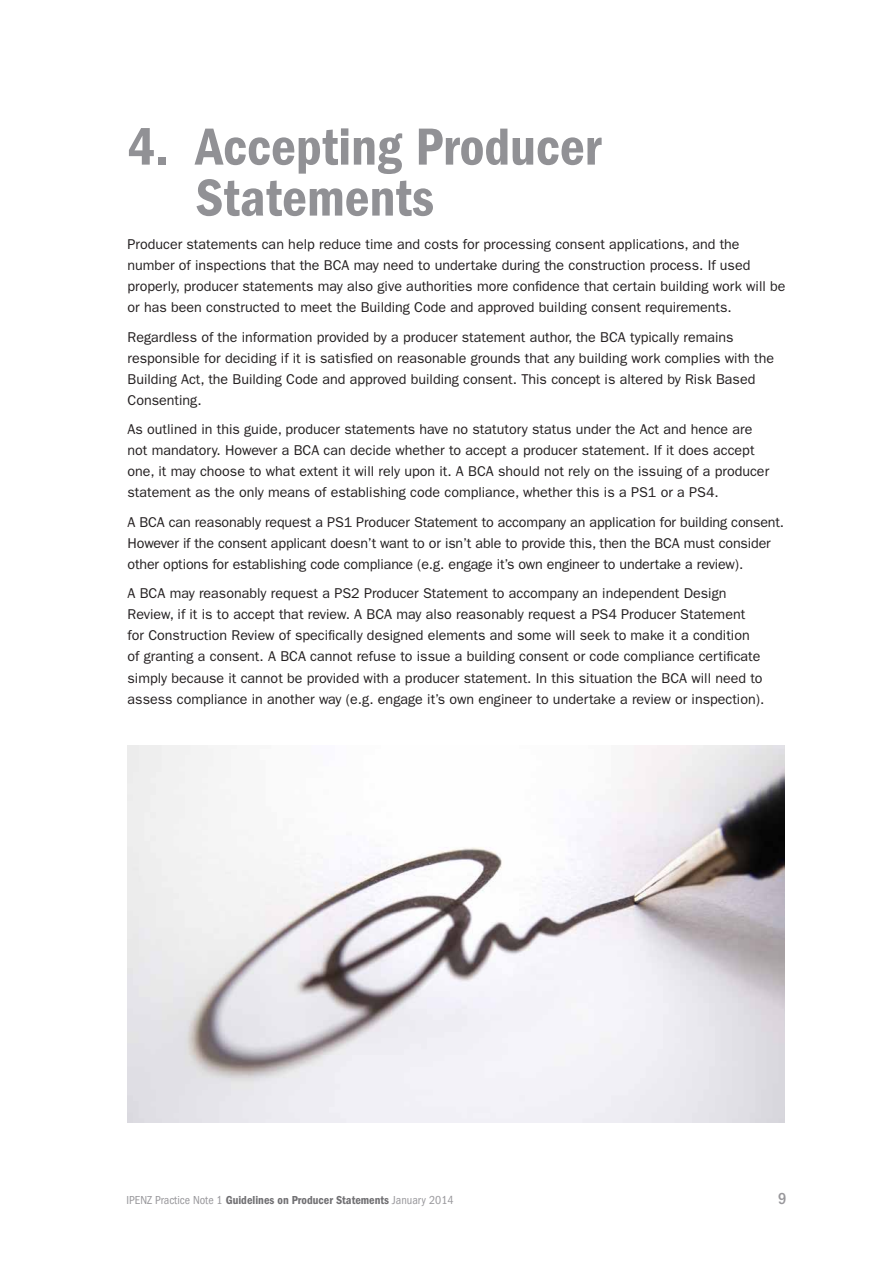
<style>
.page{position:relative;width:893px;height:1263px;background:#fff}
.page>*{position:absolute;margin:0;border:0;box-sizing:border-box;transform-origin:0 0}
.t1{font:54px/51px "ITC Franklin Gothic Std Dm Cd";color:#919195}
.t2{font:500 condensed 16.5px "ITC Franklin Gothic Std";color:#98979b}
.t3{font:14.25px/21px "ITC Franklin Gothic Std";color:#231f20}
.t4{font:12px "ITC Franklin Gothic Std Dm Cd";color:#717073}
.s1{font-family:"ITC Franklin Gothic Std";font-stretch:condensed;color:#98979b}
</style>
<div class="page">
<img style="left:128px;top:745px;width:657px;height:378px">
<h1 class="t1" style="left:196px;top:121px;width:407px;text-indent:-68px">4. Accepting Producer<br>Statements</h1>
<p class="t3" style="left:128px;top:234px;width:659px">Producer statements can help reduce time and costs for processing consent applications, and the number of inspections that the BCA may need to undertake during the construction process. If used properly, producer statements may also give authorities more confidence that certain building work will be or has been constructed to meet the Building Code and approved building consent requirements.</p>
<p class="t3" style="left:128px;top:327px;width:648px">Regardless of the information provided by a producer statement author, the BCA typically remains responsible for deciding if it is satisfied on reasonable grounds that any building work complies with the Building Act, the Building Code and approved building consent. This concept is altered by Risk Based Consenting.</p>
<p class="t3" style="left:128px;top:419px;width:643px">As outlined in this guide, producer statements have no statutory status under the Act and hence are not mandatory. However a BCA can decide whether to accept a producer statement. If it does accept one, it may choose to what extent it will rely upon it. A BCA should not rely on the issuing of a producer statement as the only means of establishing code compliance, whether this is a PS1 or a PS4.</p>
<p class="t3" style="left:128px;top:512px;width:658px">A BCA can reasonably request a PS1 Producer Statement to accompany an application for building consent.<br>However if the consent applicant doesn’t want to or isn’t able to provide this, then the BCA must consider other options for establishing code compliance (e.g. engage it’s own engineer to undertake a review).</p>
<p class="t3" style="left:128px;top:583px;width:638px">A BCA may reasonably request a PS2 Producer Statement to accompany an independent Design Review, if it is to accept that review. A BCA may also reasonably request a PS4 Producer Statement for Construction Review of specifically designed elements and some will seek to make it a condition of granting a consent. A BCA cannot refuse to issue a building consent or code compliance certificate simply because it cannot be provided with a producer statement. In this situation the BCA will need to assess compliance in another way (e.g. engage it’s own engineer to undertake a review or inspection).</p>
<p class="t4" style="left:126px;top:1193px;width:329px"><span class="s1">IPENZ Practice Note 1</span> Guidelines on Producer Statements <span class="s1">January 2014</span></p>
<p class="t2" style="left:778px;top:1189px;width:10px">9</p>
</div>
